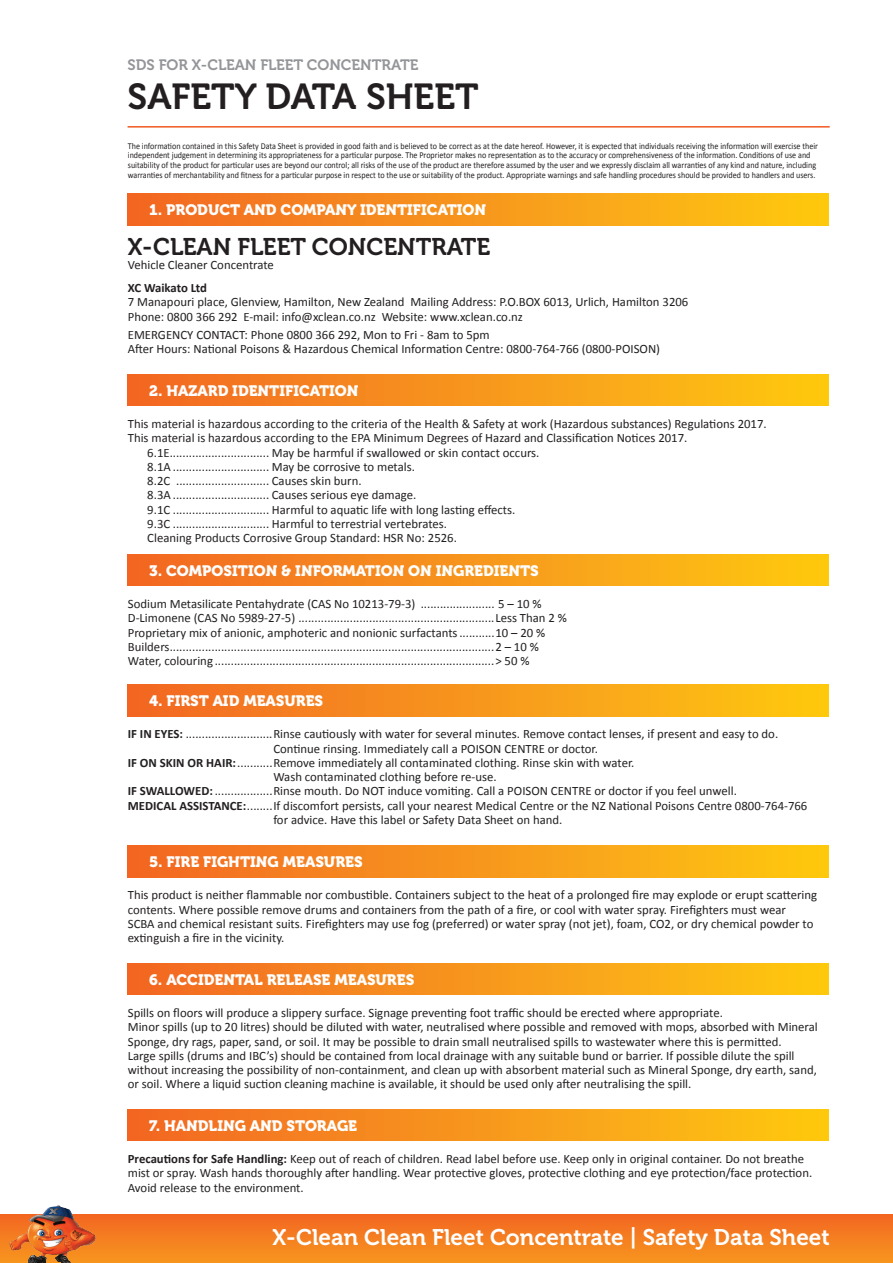
<style>
.page{position:relative;width:893px;height:1263px;background:#fff}
.page>*{position:absolute;margin:0;border:0;box-sizing:border-box;transform-origin:0 0}
.t1{font:36px "Museo 700";color:#231f20}
.t2{font:24px "Museo 700";color:#231f20}
.t3{font:22.5px "Museo 700";color:#fff}
.t4{font:15px "Museo 900";color:#fff}
.t5{font:15px "Museo 700";color:#939598}
.t6{font:12.75px/14.2px "Calibri";color:#231f20}
.t7{font:700 12.75px "Calibri";letter-spacing:-.01em;color:#231f20}
.t8{font:9px/9.8px "Calibri";color:#231f20;scale:.9 1}
.s1{font-weight:700}
</style>
<div class="page">
<div style="left:0;top:1214px;width:893px;height:49px;background:linear-gradient(to bottom,#f36622,#f7961e)"></div>
<hr style="left:128px;top:126px;width:702px;height:2px;background:#f15921">
<img style="left:9px;top:1205px;width:86px;height:58px">
<div style="left:128px;top:194px;width:700px;height:31px;background:linear-gradient(to right,#f26625,#fec811)"></div>
<div style="left:128px;top:374px;width:700px;height:32px;background:linear-gradient(to right,#f26625,#fec811)"></div>
<div style="left:128px;top:554px;width:700px;height:32px;background:linear-gradient(to right,#f26625,#fec811)"></div>
<div style="left:128px;top:685px;width:700px;height:31px;background:linear-gradient(to right,#f26625,#fec811)"></div>
<div style="left:128px;top:846px;width:700px;height:31px;background:linear-gradient(to right,#f26625,#fec811)"></div>
<div style="left:128px;top:963px;width:700px;height:32px;background:linear-gradient(to right,#f26625,#fec811)"></div>
<div style="left:128px;top:1109px;width:700px;height:32px;background:linear-gradient(to right,#f26625,#fec811)"></div>
<p class="t5" style="left:128px;top:56px;width:292px">SDS FOR X-CLEAN FLEET CONCENTRATE</p>
<p class="t1" style="left:128px;top:76px;width:352px">SAFETY DATA SHEET</p>
<p class="t8" style="left:128px;top:141px;width:768px">The information contained in this Safety Data Sheet is provided in good faith and is believed to be correct as at the date hereof. However, it is expected that individuals receiving the information will exercise their independent judgement in determining its appropriateness for a particular purpose. The Proprietor makes no representation as to the accuracy or comprehensiveness of the information. Conditions of use and suitability of the product for particular uses are beyond our control; all risks of the use of the product are therefore assumed by the user and we expressly disclaim all warranties of any kind and nature, including warranties of merchantability and fitness for a particular purpose in respect to the use or suitability of the product. Appropriate warnings and safe handling procedures should be provided to handlers and users.</p>
<p class="t4" style="left:149px;top:201px;width:339px">1. PRODUCT AND COMPANY IDENTIFICATION</p>
<p class="t2" style="left:128px;top:233px;width:364px">X-CLEAN FLEET CONCENTRATE</p>
<p class="t6" style="left:128px;top:258px;width:148px">Vehicle Cleaner Concentrate</p>
<p class="t7" style="left:128px;top:280px;width:81px">XC Waikato Ltd</p>
<p class="t6" style="left:128px;top:295px;width:562px">7 Manapouri place, Glenview, Hamilton, New Zealand Mailing Address: P.O.BOX 6013, Urlich, Hamilton 3206</p>
<p class="t6" style="left:128px;top:309px;width:397px">Phone: 0800 366 292 E-mail: info@xclean.co.nz Website: www.xclean.co.nz</p>
<p class="t6" style="left:128px;top:328px;width:363px">EMERGENCY CONTACT: Phone 0800 366 292, Mon to Fri - 8am to 5pm</p>
<p class="t6" style="left:128px;top:342px;width:534px">After Hours: National Poisons &amp; Hazardous Chemical Information Centre: 0800-764-766 (0800-POISON)</p>
<p class="t4" style="left:149px;top:382px;width:211px">2. HAZARD IDENTIFICATION</p>
<p class="t6" style="left:128px;top:417px;width:640px">This material is hazardous according to the criteria of the Health &amp; Safety at work (Hazardous substances) Regulations 2017.</p>
<p class="t6" style="left:128px;top:431px;width:561px">This material is hazardous according to the EPA Minimum Degrees of Hazard and Classification Notices 2017.</p>
<p class="t6" style="left:147px;top:445px;width:394px">6.1E............................... May be harmful if swallowed or skin contact occurs.</p>
<p class="t6" style="left:147px;top:459px;width:269px">8.1A .............................. May be corrosive to metals.</p>
<p class="t6" style="left:147px;top:474px;width:216px">8.2C ............................. Causes skin burn.</p>
<p class="t6" style="left:147px;top:488px;width:270px">8.3A .............................. Causes serious eye damage.</p>
<p class="t6" style="left:147px;top:502px;width:370px">9.1C .............................. Harmful to aquatic life with long lasting effects.</p>
<p class="t6" style="left:147px;top:516px;width:301px">9.3C .............................. Harmful to terrestrial vertebrates.</p>
<p class="t6" style="left:147px;top:531px;width:311px">Cleaning Products Corrosive Group Standard: HSR No: 2526.</p>
<p class="t4" style="left:149px;top:562px;width:391px">3. COMPOSITION &amp; INFORMATION ON INGREDIENTS</p>
<p class="t6" style="left:128px;top:597px;width:415px">Sodium Metasilicate Pentahydrate (CAS No 10213-79-3) ....................... 5 – 10 %</p>
<p class="t6" style="left:128px;top:611px;width:441px">D-Limonene (CAS No 5989-27-5) .............................................................Less Than 2 %</p>
<p class="t6" style="left:128px;top:625px;width:419px">Proprietary mix of anionic, amphoteric and nonionic surfactants...........10 – 20 %</p>
<p class="t6" style="left:128px;top:639px;width:413px">Builders.....................................................................................................2 – 10 %</p>
<p class="t6" style="left:128px;top:654px;width:403px">Water, colouring .......................................................................................&gt; 50 %</p>
<p class="t4" style="left:149px;top:692px;width:176px">4. FIRST AID MEASURES</p>
<p class="t6" style="left:273px;top:727px;width:506px;text-indent:-146px"><span class="s1">IF IN EYES:</span> ...........................Rinse cautiously with water for several minutes. Remove contact lenses, if present and easy to do.<br>Continue rinsing. Immediately call a POISON CENTRE or doctor.</p>
<p class="t6" style="left:273px;top:755px;width:363px;text-indent:-146px"><span class="s1">IF ON SKIN OR HAIR:</span>...........Remove immediately all contaminated clothing. Rinse skin with water.<br>Wash contaminated clothing before re-use.</p>
<p class="t6" style="left:128px;top:784px;width:611px"><span class="s1">IF SWALLOWED:</span> ..................Rinse mouth. Do NOT induce vomiting. Call a POISON CENTRE or doctor if you feel unwell.</p>
<p class="t6" style="left:273px;top:798px;width:536px;text-indent:-146px"><span class="s1">MEDICAL ASSISTANCE:</span>........If discomfort persists, call your nearest Medical Centre or the NZ National Poisons Centre 0800-764-766 for advice. Have this label or Safety Data Sheet on hand.</p>
<p class="t4" style="left:149px;top:853px;width:215px">5. FIRE FIGHTING MEASURES</p>
<p class="t6" style="left:128px;top:888px;width:691px">This product is neither flammable nor combustible. Containers subject to the heat of a prolonged fire may explode or erupt scattering contents. Where possible remove drums and containers from the path of a fire, or cool with water spray. Firefighters must wear<br>SCBA and chemical resistant suits. Firefighters may use fog (preferred) or water spray (not jet), foam, CO2, or dry chemical powder to extinguish a fire in the vicinity.</p>
<p class="t4" style="left:149px;top:971px;width:267px">6. ACCIDENTAL RELEASE MEASURES</p>
<p class="t6" style="left:128px;top:1006px;width:597px">Spills on floors will produce a slippery surface. Signage preventing foot traffic should be erected where appropriate.</p>
<p class="t6" style="left:128px;top:1020px;width:691px">Minor spills (up to 20 litres) should be diluted with water, neutralised where possible and removed with mops, absorbed with Mineral<br>Sponge, dry rags, paper, sand, or soil. It may be possible to drain small neutralised spills to wastewater where this is permitted.</p>
<p class="t6" style="left:128px;top:1048px;width:691px">Large spills (drums and IBC’s) should be contained from local drainage with any suitable bund or barrier. If possible dilute the spill without increasing the possibility of non-containment, and clean up with absorbent material such as Mineral Sponge, dry earth, sand, or soil. Where a liquid suction cleaning machine is available, it should be used only after neutralising the spill.</p>
<p class="t4" style="left:149px;top:1117px;width:210px">7. HANDLING AND STORAGE</p>
<p class="t6" style="left:128px;top:1152px;width:686px"><span class="s1">Precautions for Safe Handling:</span> Keep out of reach of children. Read label before use. Keep only in original container. Do not breathe mist or spray. Wash hands thoroughly after handling. Wear protective gloves, protective clothing and eye protection/face protection.<br>Avoid release to the environment.</p>
<p class="t3" style="left:272px;top:1224px;width:559px">X-Clean Clean Fleet Concentrate | Safety Data Sheet</p>
</div>
